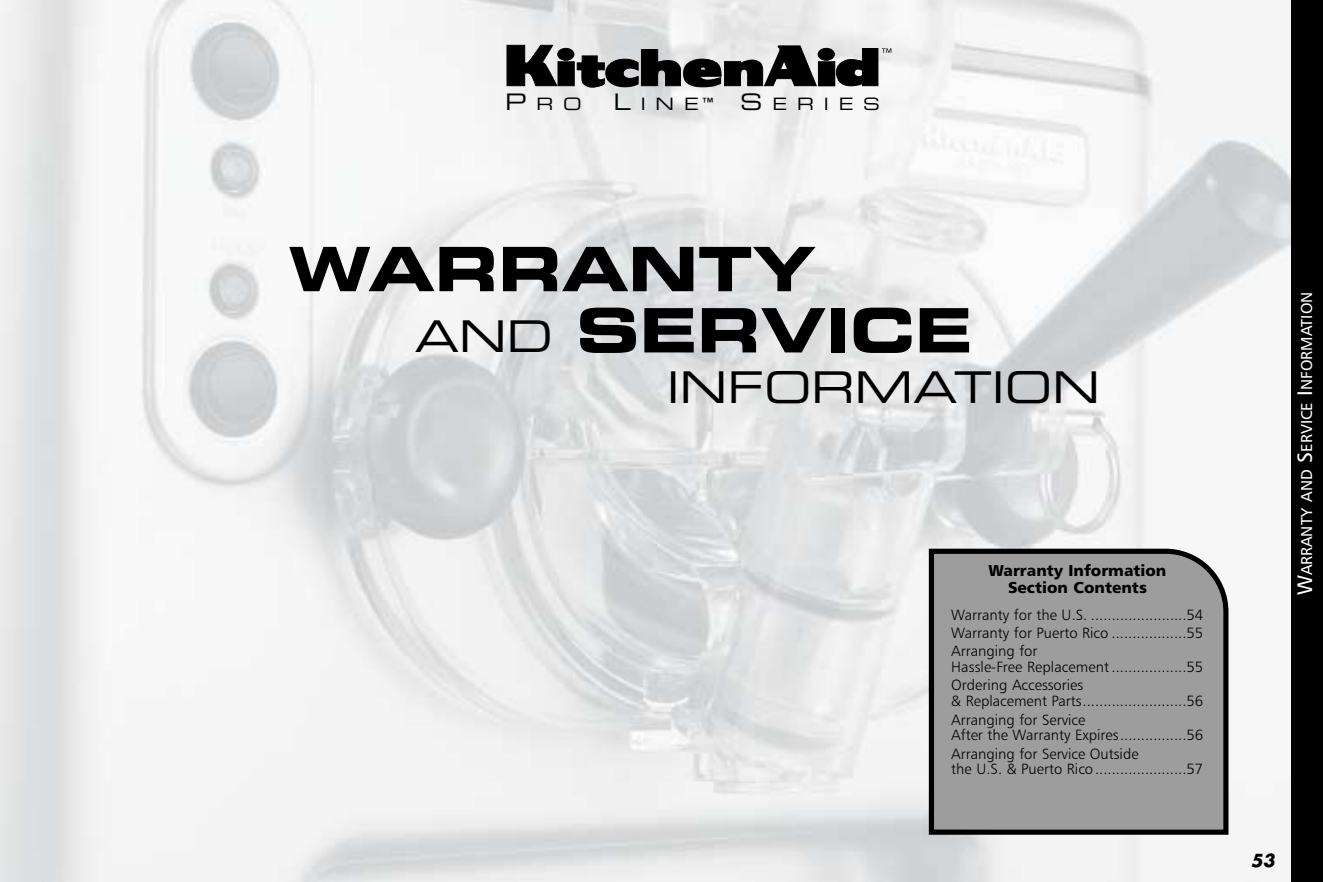
<style>
.page{position:relative;width:1323px;height:882px;background:#fff}
.page>*{position:absolute;margin:0;border:0;box-sizing:border-box;transform-origin:0 0}
.t1{font:61.25px/61.2px "Eurostile Bold Extended Two";color:#000}
.t2{font:43.75px "Eurostile Extended Two";color:#000}
.t3{font:italic 700 17.5px "Futura";color:#000}
.t4{font:17.15px "Eurostile Extended Two";letter-spacing:.58em;color:#000}
.t5{font:15.75px/17.5px "Humanist 777 BT Black B";color:#000;text-align:center}
.t6{font:15.75px "Humanist 777 BT Roman B";color:#fff}
.t7{font:14.88px/18.4px "Humanist 777 BT Light B";color:#000}
.s1{font-size:22.75px}
.s2{font-family:"Eurostile Extended Two";font-size:43.75px}
.s3{font-size:21px}
</style>
<div class="page">
<img style="left:0;top:0;width:1292px;height:882px">
<svg style="left:929px;top:549px;width:299px;height:286px;background:#939393"></svg>
<div style="left:1292px;top:0;width:31px;height:882px;background:#000"></div>
<svg style="left:506px;top:45px;width:52px;height:41px;background:#414141"></svg>
<div style="left:558px;top:61px;width:17px;height:25px;background:#000;border:1px solid #000"></div>
<div style="left:557px;top:48px;width:17px;height:13px;background:#000;border:1px solid #000;border-radius:50%"></div>
<svg style="left:577px;top:45px;width:314px;height:44px;background:#6b6c6c"></svg>
<p class="t4" style="left:505px;top:98px;width:78px"><span class="s1">P</span>RO</p>
<p class="t4" style="left:613px;top:98px;width:268px"><span class="s1">L</span>INE<sup>™</sup> <span class="s1">S</span>ERIES</p>
<h1 class="t1" style="left:415px;top:244px;width:559px;text-indent:-126px">WARRANTY<br><span class="s2">AND</span> SERVICE</h1>
<h2 class="t2" style="left:667px;top:372px;width:435px">INFORMATION</h2>
<p class="t5" style="left:989px;top:562px;width:179px">Warranty Information<br>Section Contents</p>
<p class="t7" style="left:951px;top:606px;width:254px;text-align:justify">Warranty for the U.S. .......................54<br>Warranty for Puerto Rico ..................55<br>Arranging for</p>
<p class="t7" style="left:951px;top:658px;width:253px">Hassle-Free Replacement ..................55<br>Ordering Accessories</p>
<p class="t7" style="left:951px;top:693px;width:253px">&amp; Replacement Parts.........................56<br>Arranging for Service</p>
<p class="t7" style="left:951px;top:727px;width:253px">After the Warranty Expires................56<br>Arranging for Service Outside</p>
<p class="t7" style="left:951px;top:761px;width:254px">the U.S. &amp; Puerto Rico......................57</p>
<p class="t6" style="left:1300px;top:595px;width:305px;rotate:-90deg"><span class="s3">W</span>ARRANTY AND <span class="s3">S</span>ERVICE <span class="s3">I</span>NFORMATION</p>
<p class="t3" style="left:1251px;top:852px;width:26px">53</p>
</div>
